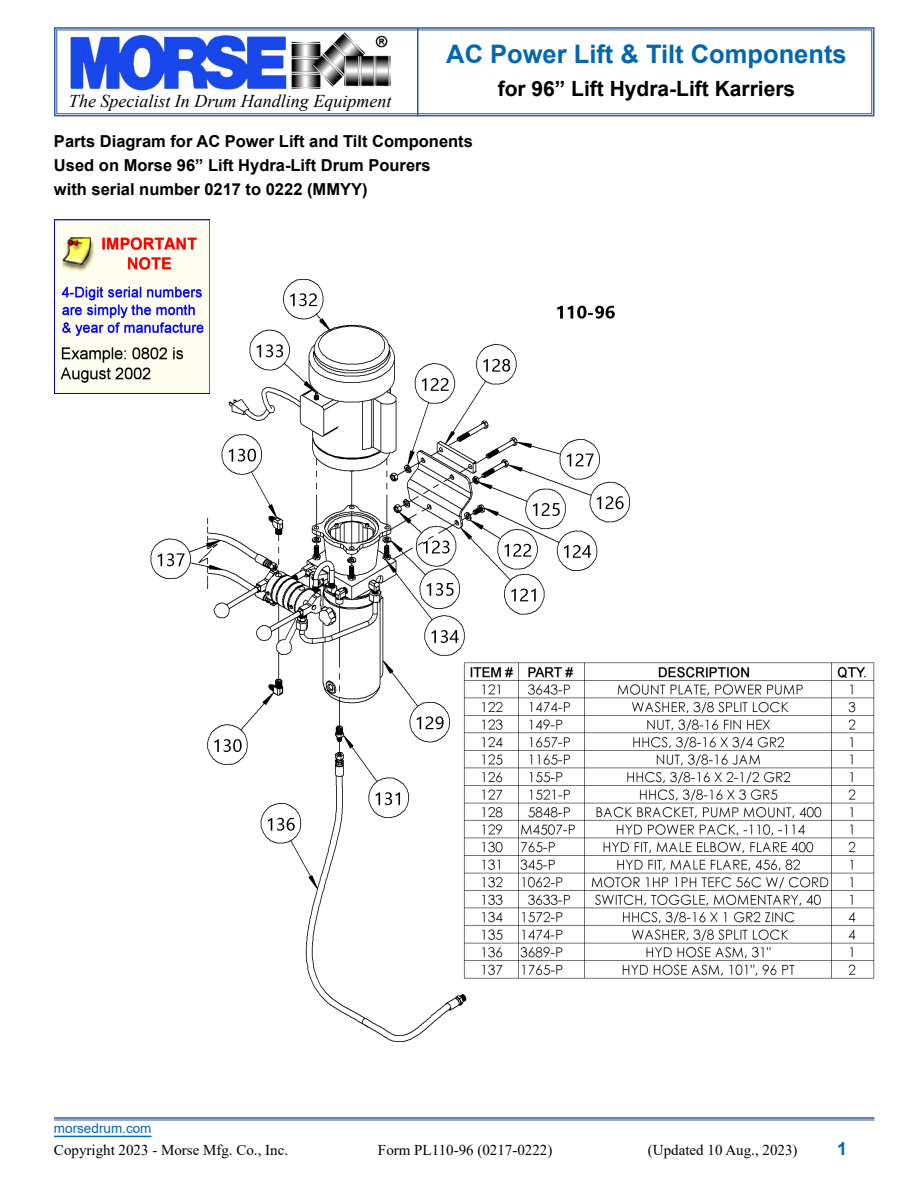
<style>
.page{position:relative;width:918px;height:1188px;background:#fff}
.page>*{position:absolute;margin:0;border:0;box-sizing:border-box;transform-origin:0 0}
.t1{font:700 25.5px "Arial";color:#0067b1}
.t2{font:700 21px "Arial";color:#000}
.t3{font:italic 18px "Times New Roman";color:#000}
.t4{font:700 18px "Arial";color:#0067b1}
.t5{font:700 16.5px/24px "Arial";color:#000}
.t6{font:15px "Times New Roman";color:#000}
.t7{font:13.5px "Arial";color:#0067b1}
</style>
<div class="page">
<img style="left:150px;top:278px;width:725px;height:764px">
<svg style="left:54px;top:27px;width:821px;height:90px"></svg>
<div style="left:56px;top:30px;width:816px;height:84px;border:1px solid #2f5a9f"></div>
<hr style="left:417px;top:28px;width:1px;height:88px;background:#2f5a9f">
<hr style="left:54px;top:1136px;width:98px;height:1px;background:#0067b1">
<hr style="left:54px;top:1117px;width:820px;height:2px;background:#2f5a9f">
<hr style="left:54px;top:1120px;width:820px;height:1px;background:#2f5a9f">
<img style="left:54px;top:219px;width:156px;height:175px">
<h1 class="t1" style="left:446px;top:36px;width:402px">AC Power Lift &amp; Tilt Components</h1>
<p class="t2" style="left:498px;top:74px;width:299px">for 96” Lift Hydra-Lift Karriers</p>
<p class="t5" style="left:54px;top:129px;width:420px">Parts Diagram for AC Power Lift and Tilt Components<br>Used on Morse 96” Lift Hydra-Lift Drum Pourers<br>with serial number 0217 to 0222 (MMYY)</p>
<p class="t3" style="left:69px;top:89px;width:324px">The Specialist In Drum Handling Equipment</p>
<p class="t7" style="left:54px;top:1119px;width:99px">morsedrum.com</p>
<p class="t6" style="left:54px;top:1139px;width:236px">Copyright 2023 - Morse Mfg. Co., Inc.</p>
<p class="t6" style="left:378px;top:1139px;width:176px">Form PL110-96 (0217-0222)</p>
<p class="t6" style="left:648px;top:1139px;width:151px">(Updated 10 Aug., 2023)</p>
<p class="t4" style="left:837px;top:1136px;width:12px">1</p>
</div>
